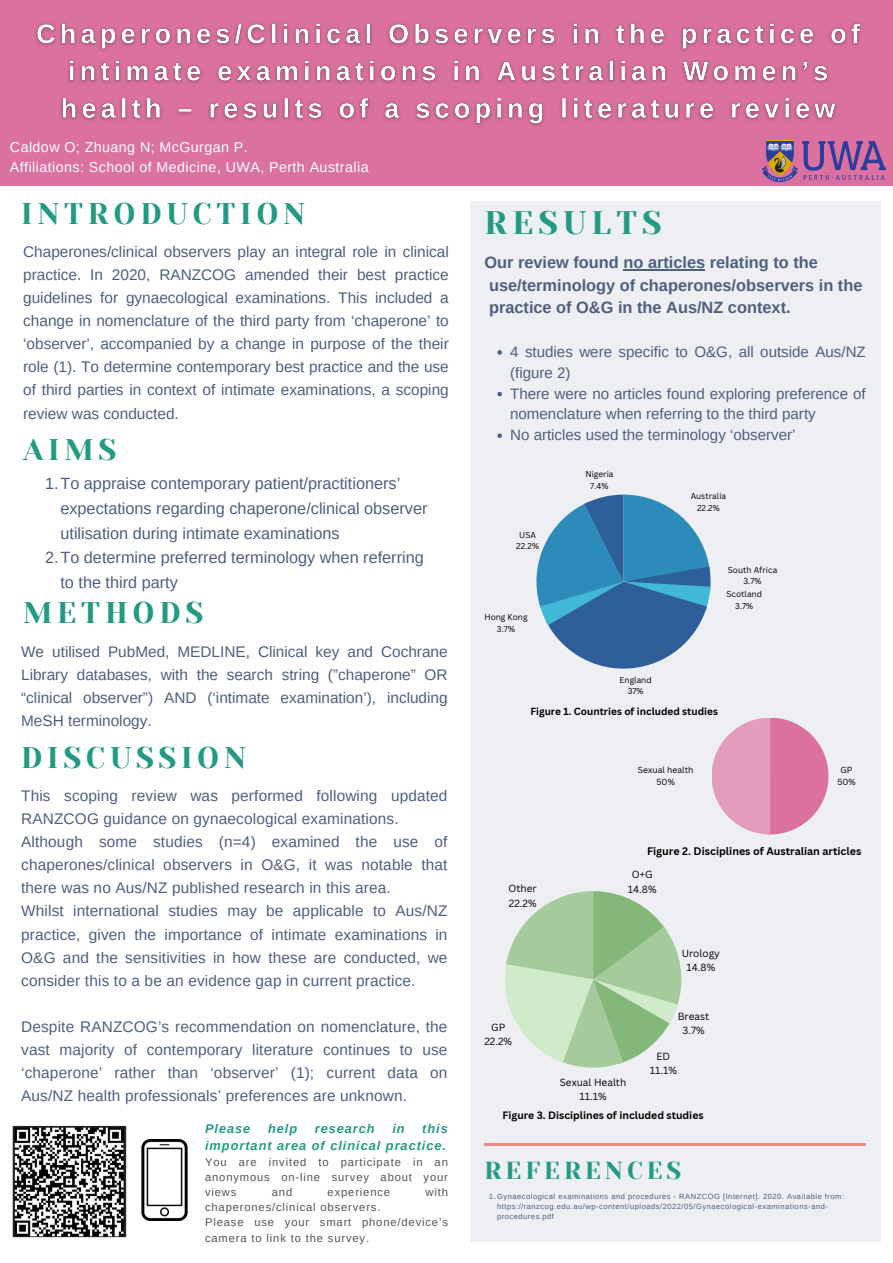
<style>
.page{position:relative;width:893px;height:1263px;background:#fff}
.page>*{position:absolute;margin:0;border:0;box-sizing:border-box;transform-origin:0 0}
.t1{font:32.47px "Yeseva One";letter-spacing:.16em;color:#239b84}
.t2{font:29.78px "Yeseva One";letter-spacing:.16em;color:#239b84}
.t3{font:24.53px "Yeseva One";letter-spacing:.16em;color:#239b84}
.t4{font:700 16.35px "Arimo";color:#4d5f81}
.t5{font:16.27px/24.8px "Arimo";color:#4d5f81}
.t6{font:15.38px/23.1px "Arimo";letter-spacing:.01em;color:#4d5f81;text-align:justify}
.t7{font:15.08px/20.9px "Arimo";color:#4d5f81}
.t8{font:14.25px "Arimo";letter-spacing:.03em;color:#fff}
.t9{font:italic 700 12.75px/17.5px "Arimo";letter-spacing:.075em;color:#239b84;text-align:right}
.t10{font:11.18px/15.2px "Arimo";letter-spacing:.075em;color:#545454;text-align:justify}
.t11{font:700 10.65px "Canva Sans";color:#000}
.t12{font:700 10.43px "Canva Sans";color:#000}
.t13{font:10.05px "Canva Sans";color:#000}
.t14{font:700 10.05px "Canva Sans";color:#000}
.t15{font:8.62px "Canva Sans";color:#000}
.t16{font:8.32px "Canva Sans";color:#000}
.t17{font:7.5px/10.1px "Arimo";letter-spacing:.07em;color:#4d5f81}
</style>
<div class="page">
<div style="left:0;top:0;width:893px;height:185px;background:#db719f"></div>
<div style="left:470px;top:201px;width:410px;height:1041px;background:#edeff2"></div>
<hr style="left:484px;top:1143px;width:381px;height:3px;background:#ee897e">
<img style="left:763px;top:141px;width:122px;height:40px">
<svg style="left:536px;top:495px;width:174px;height:174px"></svg>
<svg style="left:505px;top:891px;width:176px;height:176px"></svg>
<svg style="left:712px;top:718px;width:116px;height:116px"></svg>
<img style="left:12px;top:1125px;width:115px;height:113px">
<img style="left:123px;top:1139px;width:65px;height:82px">
<img style="left:35px;top:23px;width:826px;height:103px">
<svg style="left:497px;top:350px;width:5px;height:5px"></svg>
<svg style="left:497px;top:392px;width:5px;height:4px"></svg>
<svg style="left:497px;top:433px;width:5px;height:5px"></svg>
<hr style="left:623px;top:269px;width:82px;height:1px;background:#4d5f81">
<p class="t8" style="left:10px;top:139px;width:239px">Caldow O; Zhuang N; McGurgan P.</p>
<p class="t8" style="left:10px;top:159px;width:360px">Affiliations: School of Medicine, UWA, Perth Australia</p>
<p class="t2" style="left:21px;top:196px;width:286px">INTRODUCTION</p>
<p class="t6" style="left:23px;top:240px;width:427px">Chaperones/clinical observers play an integral role in clinical practice. In 2020, RANZCOG amended their best practice guidelines for gynaecological examinations. This included a change in nomenclature of the third party from ‘chaperone’ to ‘observer’, accompanied by a change in purpose of the their role (1). To determine contemporary best practice and the use of third parties in context of intimate examinations, a scoping review was conducted.</p>
<p class="t2" style="left:23px;top:433px;width:95px">AIMS</p>
<p class="t5" style="left:60px;top:471px;width:368px;text-indent:-15px">1.To appraise contemporary patient/practitioners’ expectations regarding chaperone/clinical observer utilisation during intimate examinations</p>
<p class="t5" style="left:60px;top:545px;width:365px;text-indent:-15px">2.To determine preferred terminology when referring to the third party</p>
<p class="t2" style="left:23px;top:596px;width:181px">METHODS</p>
<p class="t6" style="left:21px;top:640px;width:428px">We utilised PubMed, MEDLINE, Clinical key and Cochrane Library databases, with the search string (”chaperone” OR “clinical observer”) AND (‘intimate examination’), including MeSH terminology.</p>
<p class="t2" style="left:21px;top:740px;width:226px">DISCUSSION</p>
<p class="t6" style="left:21px;top:784px;width:428px">This scoping review was performed following updated<br>RANZCOG guidance on gynaecological examinations.</p>
<p class="t6" style="left:21px;top:830px;width:428px">Although some studies (n=4) examined the use of chaperones/clinical observers in O&amp;G, it was notable that there was no Aus/NZ published research in this area.</p>
<p class="t6" style="left:21px;top:899px;width:428px">Whilst international studies may be applicable to Aus/NZ practice, given the importance of intimate examinations in O&amp;G and the sensitivities in how these are conducted, we consider this to a be an evidence gap in current practice.</p>
<p class="t6" style="left:21px;top:1015px;width:428px">Despite RANZCOG’s recommendation on nomenclature, the vast majority of contemporary literature continues to use ‘chaperone’ rather than ‘observer’ (1); current data on Aus/NZ health professionals’ preferences are unknown.</p>
<p class="t9" style="left:205px;top:1120px;width:244px">this<br>important area of clinical practice.</p>
<p class="t10" style="left:205px;top:1154px;width:244px">You are invited to participate in an anonymous on-line survey about your views</p>
<p class="t9" style="left:205px;top:1120px;width:47px">Please</p>
<p class="t9" style="left:268px;top:1120px;width:31px">help</p>
<p class="t9" style="left:315px;top:1120px;width:61px">research</p>
<p class="t9" style="left:392px;top:1120px;width:14px">in</p>
<p class="t10" style="left:272px;top:1184px;width:22px">and</p>
<p class="t10" style="left:328px;top:1184px;width:64px">experience</p>
<p class="t10" style="left:425px;top:1184px;width:24px">with</p>
<p class="t10" style="left:205px;top:1199px;width:177px">chaperones/clinical observers.</p>
<p class="t10" style="left:205px;top:1215px;width:244px">Please use your smart phone/device’s camera to link to the survey.</p>
<p class="t1" style="left:484px;top:205px;width:178px">RESULTS</p>
<p class="t4" style="left:484px;top:253px;width:335px">Our review found no articles relating to the</p>
<p class="t4" style="left:489px;top:276px;width:375px">use/terminology of chaperones/observers in the</p>
<p class="t4" style="left:489px;top:298px;width:303px">practice of O&amp;G in the Aus/NZ context.</p>
<p class="t7" style="left:510px;top:341px;width:357px">4 studies were specific to O&amp;G, all outside Aus/NZ (figure 2)</p>
<p class="t7" style="left:510px;top:383px;width:357px">There were no articles found exploring preference of nomenclature when referring to the third party</p>
<p class="t7" style="left:510px;top:424px;width:287px">No articles used the terminology ‘observer’</p>
<p class="t16" style="left:519px;top:529px;width:18px">USA</p>
<p class="t16" style="left:516px;top:540px;width:24px">22.2%</p>
<p class="t16" style="left:484px;top:611px;width:45px">Hong Kong</p>
<p class="t16" style="left:497px;top:623px;width:20px">3.7%</p>
<p class="t16" style="left:585px;top:468px;width:30px">Nigeria</p>
<p class="t16" style="left:590px;top:480px;width:20px">7.4%</p>
<p class="t16" style="left:619px;top:674px;width:34px">England</p>
<p class="t16" style="left:627px;top:685px;width:17px">37%</p>
<p class="t16" style="left:690px;top:490px;width:37px">Australia</p>
<p class="t16" style="left:697px;top:502px;width:24px">22.2%</p>
<p class="t16" style="left:728px;top:564px;width:51px">South Africa</p>
<p class="t16" style="left:743px;top:575px;width:20px">3.7%</p>
<p class="t16" style="left:726px;top:588px;width:37px">Scotland</p>
<p class="t16" style="left:735px;top:600px;width:20px">3.7%</p>
<p class="t14" style="left:530px;top:704px;width:189px">Figure 1. Countries of included studies</p>
<p class="t15" style="left:638px;top:764px;width:57px">Sexual health</p>
<p class="t15" style="left:656px;top:776px;width:20px">50%</p>
<p class="t15" style="left:840px;top:764px;width:13px">GP</p>
<p class="t15" style="left:837px;top:776px;width:20px">50%</p>
<p class="t13" style="left:508px;top:882px;width:30px">Other</p>
<p class="t13" style="left:509px;top:896px;width:29px">22.2%</p>
<p class="t13" style="left:491px;top:1020px;width:16px">GP</p>
<p class="t13" style="left:484px;top:1034px;width:29px">22.2%</p>
<p class="t11" style="left:647px;top:844px;width:216px">Figure 2. Disciplines of Australian articles</p>
<p class="t13" style="left:632px;top:868px;width:22px">O+G</p>
<p class="t13" style="left:628px;top:882px;width:30px">14.8%</p>
<p class="t13" style="left:681px;top:946px;width:40px">Urology</p>
<p class="t13" style="left:686px;top:960px;width:30px">14.8%</p>
<p class="t13" style="left:677px;top:1009px;width:33px">Breast</p>
<p class="t13" style="left:682px;top:1023px;width:23px">3.7%</p>
<p class="t13" style="left:560px;top:1075px;width:68px">Sexual Health</p>
<p class="t13" style="left:579px;top:1089px;width:29px">11.1%</p>
<p class="t13" style="left:656px;top:1049px;width:15px">ED</p>
<p class="t13" style="left:650px;top:1063px;width:29px">11.1%</p>
<p class="t12" style="left:502px;top:1107px;width:203px">Figure 3. Disciplines of included studies</p>
<p class="t3" style="left:484px;top:1156px;width:198px">REFERENCES</p>
<p class="t17" style="left:497px;top:1191px;width:348px;text-indent:-8px">1.Gynaecological examinations and procedures - RANZCOG [Internet]. 2020. Available from: https://ranzcog.edu.au/wp-content/uploads/2022/05/Gynaecological-examinations-and&shy;procedures.pdf</p>
</div>
